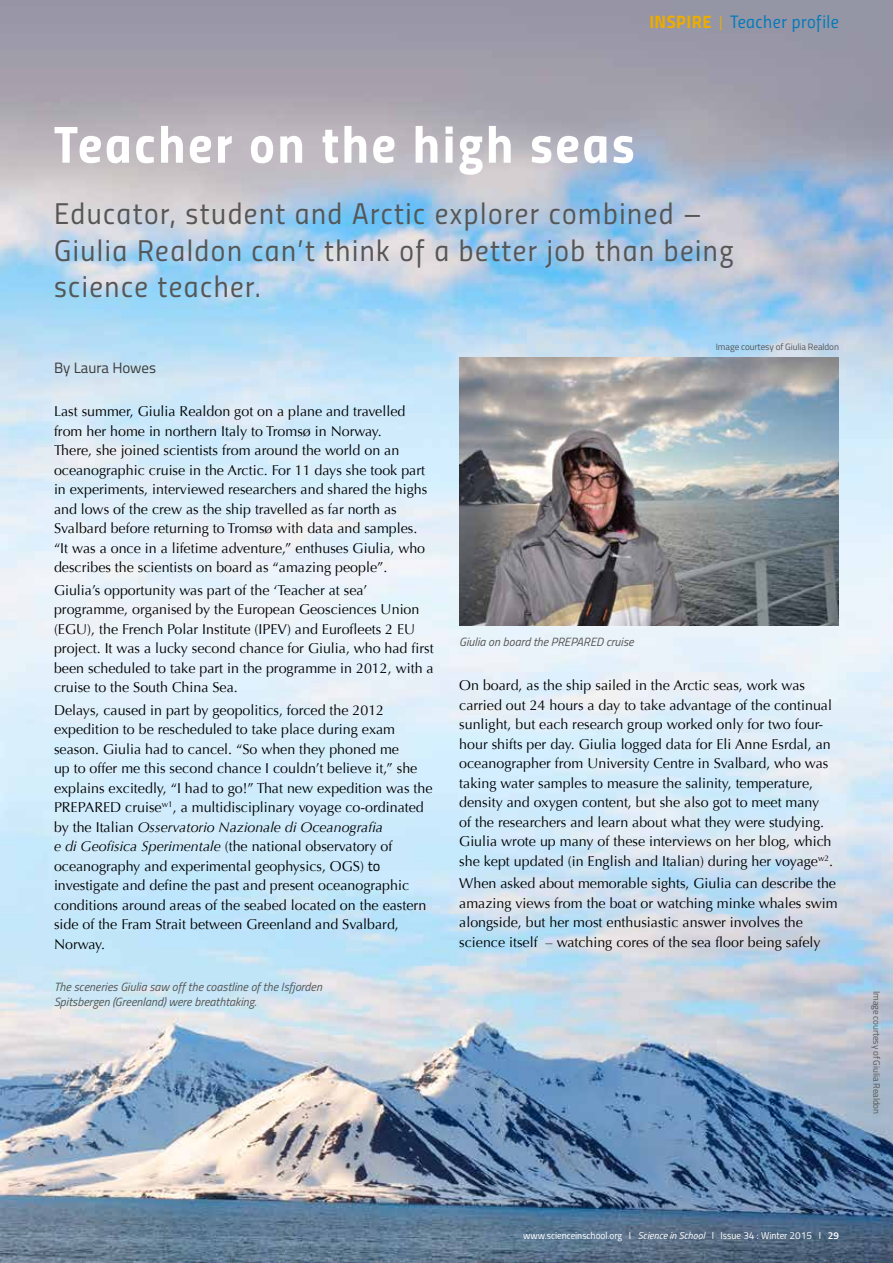
<style>
.page{position:relative;width:893px;height:1263px;background:#fff}
.page>*{position:absolute;margin:0;border:0;box-sizing:border-box;transform-origin:0 0}
.t1{font:52.5px "Titillium Bold Upright";letter-spacing:.05em;color:#fff}
.t2{font:30px/36px "Titillium Regular Upright";letter-spacing:.05em;color:#565656}
.t3{font:18px "Titillium Regular Upright";letter-spacing:.025em;color:#007abb}
.t4{font:15px "Titillium";color:#3b3b3a}
.t5{font:14.25px/19.5px "Optima";color:#000}
.t6{font:italic 12px/15px "Titillium";color:#565656}
.t7{font:10.05px "Titillium Regular Upright";color:#fff}
.t8{font:9.15px "Titillium";letter-spacing:-.01em;color:#565656}
.s1{font-family:"Titillium Bold Upright";color:#ecac00}
.s2{font-size:15px;color:#ecac00}
.s3{font-style:italic}
.s4{font-family:"Titillium"}
.s5{font-family:"Titillium";font-style:italic}
.s6{font-family:"Titillium Semibold Upright"}
</style>
<div class="page">
<img style="left:0;top:0;width:893px;height:1263px">
<img style="left:459px;top:357px;width:380px;height:269px">
<p class="t3" style="left:649px;top:9px;width:191px"><span class="s1">INSPIRE</span> <span class="s2">|</span> Teacher profile</p>
<h1 class="t1" style="left:54px;top:103px;width:582px">Teacher on the high seas</h1>
<h2 class="t2" style="left:54px;top:194px;width:681px">Educator, student and Arctic explorer combined –<br>Giulia Realdon can’t think of a better job than being science teacher.</h2>
<p class="t4" style="left:54px;top:356px;width:104px">By Laura Howes</p>
<p class="t5" style="left:54px;top:402px;width:375px">Last summer, Giulia Realdon got on a plane and travelled from her home in northern Italy to Tromsø in Norway.<br>There, she joined scientists from around the world on an oceanographic cruise in the Arctic. For 11 days she took part in experiments, interviewed researchers and shared the highs and lows of the crew as the ship travelled as far north as Svalbard before returning to Tromsø with data and samples. “It was a once in a lifetime adventure,” enthuses Giulia, who describes the scientists on board as “amazing people”.</p>
<p class="t5" style="left:54px;top:580px;width:381px">Giulia’s opportunity was part of the ‘Teacher at sea’ programme, organised by the European Geosciences Union (EGU), the French Polar Institute (IPEV) and Eurofleets 2 EU project. It was a lucky second chance for Giulia, who had first been scheduled to take part in the programme in 2012, with a cruise to the South China Sea.</p>
<p class="t5" style="left:54px;top:700px;width:380px">Delays, caused in part by geopolitics, forced the 2012 expedition to be rescheduled to take place during exam season. Giulia had to cancel. “So when they phoned me<br>up to offer me this second chance I couldn’t believe it,” she explains excitedly, “I had to go!” That new expedition was the PREPARED cruise<sup>w1</sup>, a multidisciplinary voyage co-ordinated by the Italian <span class="s3">Osservatorio Nazionale di Oceanografia<br>e di Geofisica Sperimentale</span> (the national observatory of oceanography and experimental geophysics, OGS) <span class="s4">to </span>investigate and define the past and present oceanographic conditions around areas of the seabed located on the eastern side of the Fram Strait between Greenland and Svalbard, Norway.</p>
<p class="t8" style="left:716px;top:340px;width:125px">Image courtesy of Giulia Realdon</p>
<p class="t6" style="left:459px;top:633px;width:176px">Giulia on board the PREPARED cruise</p>
<p class="t5" style="left:459px;top:676px;width:375px">On board, as the ship sailed in the Arctic seas, work was carried out 24 hours a day to take advantage of the continual sunlight, but each research group worked only for two four&shy;hour shifts per day. Giulia logged data for Eli Anne Esrdal, an oceanographer from University Centre in Svalbard, who was taking water samples to measure the salinity, temperature, density and oxygen content, but she also got to meet many of the researchers and learn about what they were studying.<br>Giulia wrote up many of these interviews on her blog, which she kept updated (in English and Italian) during her voyage<sup>w2</sup>.</p>
<p class="t5" style="left:459px;top:874px;width:380px">When asked about memorable sights, Giulia can describe the amazing views from the boat or watching minke whales swim alongside, but her most enthusiastic answer involves the science itself – watching cores of the sea floor being safely</p>
<p class="t6" style="left:54px;top:979px;width:270px">The sceneries Giulia saw off the coastline of the Isfjorden<br>Spitsbergen (Greenland) were breathtaking.</p>
<p class="t8" style="left:883px;top:991px;width:125px;rotate:90deg">Image courtesy of Giulia Realdon</p>
<p class="t7" style="left:523px;top:1228px;width:317px">www.scienceinschool.org I <span class="s5">Science in School</span> I Issue 34 : Winter 2015 I <span class="s6">29</span></p>
</div>
